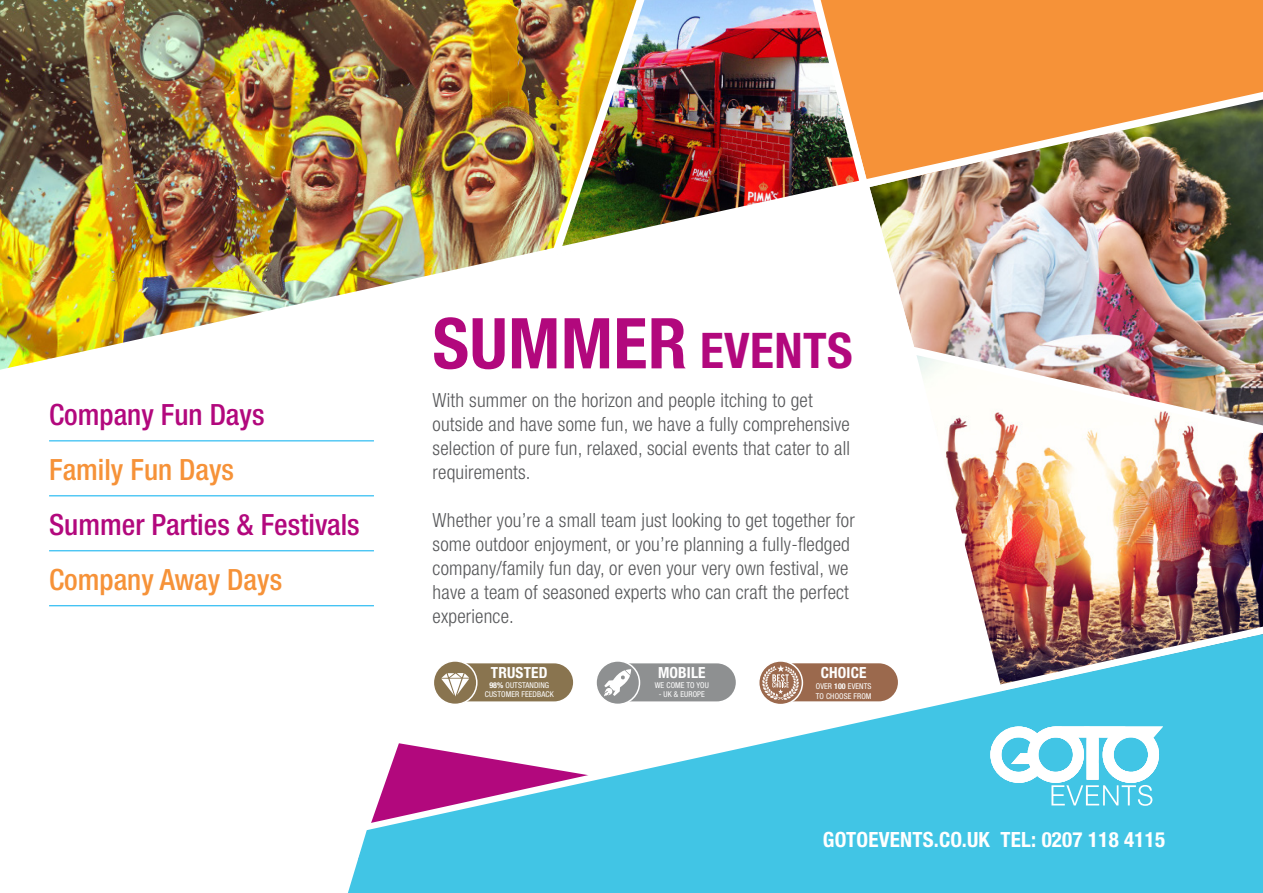
<style>
.page{position:relative;width:1263px;height:893px;background:#fff}
.page>*{position:absolute;margin:0;border:0;box-sizing:border-box;transform-origin:0 0}
.t1{font:700 condensed 70.2px "Helvetica Neue";letter-spacing:.01em;color:#b2087d}
.t2{font:500 condensed 29.25px "Helvetica Neue";color:#b2087d}
.t3{font:500 condensed 29.25px "Helvetica Neue";color:#f69238}
.t4{font:700 condensed 21px "Helvetica Neue";letter-spacing:.01em;color:#fff}
.t5{font:300 condensed 19.5px/24px "Helvetica Neue";letter-spacing:.01em;color:#57585a}
.t6{font:700 condensed 15.3px "Helvetica Neue";letter-spacing:.01em;color:#fff}
.t7{font:condensed 7.95px/9.3px "Helvetica Neue";letter-spacing:.01em;color:#fff;text-align:center}
.s1{font-size:49.2px}
.s2{font-weight:700}
</style>
<div class="page">
<div style="left:784px;top:0;width:479px;height:181px;background:#f69238"></div>
<img style="left:946px;top:447px;width:317px;height:171px">
<img style="left:0;top:0;width:546px;height:85px">
<img style="left:658px;top:0;width:144px;height:85px">
<img style="left:0;top:85px;width:1263px;height:285px">
<img style="left:983px;top:618px;width:280px;height:16px">
<img style="left:546px;top:0;width:112px;height:263px">
<hr style="left:49px;top:440px;width:325px;height:1px;background:#00aeef">
<hr style="left:49px;top:495px;width:325px;height:1px;background:#00aeef">
<hr style="left:49px;top:550px;width:325px;height:1px;background:#00aeef">
<hr style="left:49px;top:605px;width:325px;height:1px;background:#00aeef">
<img style="left:802px;top:0;width:72px;height:199px">
<img style="left:876px;top:335px;width:387px;height:112px">
<svg style="left:348px;top:634px;width:915px;height:259px;fill:#41c5e5"></svg>
<svg style="left:990px;top:726px;width:173px;height:80px"></svg>
<p class="t2" style="left:49px;top:397px;width:217px">Company Fun Days</p>
<p class="t3" style="left:49px;top:452px;width:187px">Family Fun Days</p>
<p class="t2" style="left:49px;top:507px;width:312px">Summer Parties &amp; Festivals</p>
<p class="t3" style="left:49px;top:562px;width:235px">Company Away Days</p>
<p class="t1" style="left:433px;top:301px;width:422px">SUMMER <span class="s1">EVENTS</span></p>
<p class="t5" style="left:433px;top:388px;width:419px">With summer on the horizon and people itching to get outside and have some fun, we have a fully comprehensive selection of pure fun, relaxed, social events that cater to all requirements.</p>
<p class="t5" style="left:433px;top:508px;width:424px">Whether you’re a small team just looking to get together for some outdoor enjoyment, or you’re planning a fully-fledged company/family fun day, or even your very own festival, we have a team of seasoned experts who can craft the perfect experience.</p>
<p class="t6" style="left:491px;top:663px;width:58px">TRUSTED</p>
<p class="t7" style="left:485px;top:681px;width:70px"><span class="s2">98%</span> OUTSTANDING<br>CUSTOMER FEEDBACK</p>
<p class="t6" style="left:658px;top:663px;width:49px">MOBILE</p>
<p class="t7" style="left:655px;top:681px;width:56px">WE COME TO YOU</p>
<p class="t7" style="left:659px;top:690px;width:48px">- UK &amp; EUROPE</p>
<p class="t6" style="left:821px;top:663px;width:47px">CHOICE</p>
<p class="t7" style="left:816px;top:681px;width:57px;line-height:10.1px;text-align:left">OVER <span class="s2">100</span> EVENTS<br>TO CHOOSE FROM</p>
<p class="t4" style="left:823px;top:827px;width:344px">GOTOEVENTS.CO.UK TEL: 0207 118 4115</p>
</div>
